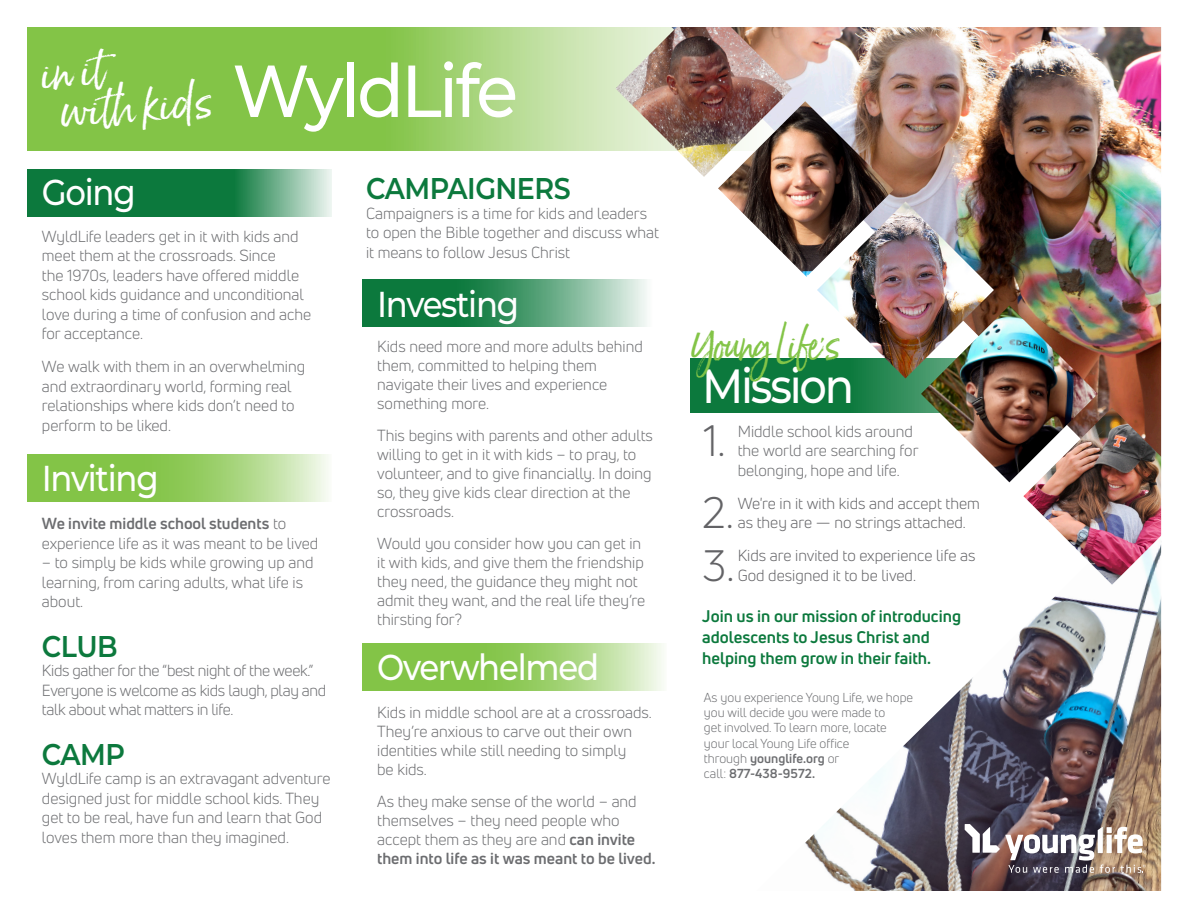
<style>
.page{position:relative;width:1188px;height:918px;background:#fff}
.page>*{position:absolute;margin:0;border:0;box-sizing:border-box;transform-origin:0 0}
.t1{font:500 73.5px "Montserrat";letter-spacing:-.04em;color:#fff;scale:.93 1}
.t2{font:500 48px "Montserrat";letter-spacing:-.05em;color:#fff;scale:.9 1}
.t3{font:46.35px "Born Ready";color:#fff}
.t4{font:43.65px "Born Ready";letter-spacing:-.04em;color:#83c447;scale:.9 1}
.t5{font:43.05px "Uni Neue";color:#636366}
.t6{font:500 36px "Montserrat";letter-spacing:-.04em;color:#fff;scale:.9 1}
.t7{font:600 30px "Montserrat";letter-spacing:-.02em;color:#0c793d;scale:.9 1}
.t8{font:700 16.5px/21px "Uni Neue";color:#0c793d}
.t9{font:15.75px/19.5px "Uni Neue";color:#6c6d70}
.t10{font:15.75px/19.5px "Uni Neue";color:#636366}
.t11{font:15.75px/19.5px "Uni Neue";letter-spacing:-.02em;color:#6c6d70}
.t12{font:12.75px/15.3px "Uni Neue";color:#6c6d70}
.s1{font-weight:700}
</style>
<div class="page">
<img style="left:27px;top:27px;width:1135px;height:864px">
<p class="t3" style="left:39px;top:45px;width:65px;rotate:-4deg">in it</p>
<p class="t3" style="left:58px;top:83px;width:154px;rotate:-4deg">with kids</p>
<p class="t1" style="left:232px;top:40px;width:309px">WyldLife</p>
<p class="t6" style="left:42px;top:167px;width:106px">Going</p>
<p class="t9" style="left:42px;top:226px;width:271px">WyldLife leaders get in it with kids and meet them at the crossroads. Since<br>the 1970s, leaders have offered middle school kids guidance and unconditional love during a time of confusion and ache for acceptance.</p>
<p class="t9" style="left:42px;top:357px;width:265px">We walk with them in an overwhelming and extraordinary world, forming real relationships where kids don’t need to perform to be liked.</p>
<p class="t6" style="left:42px;top:453px;width:131px">Inviting</p>
<p class="t9" style="left:42px;top:514px;width:278px"><span class="s1">We invite middle school students</span> to experience life as it was meant to be lived</p>
<p class="t9" style="left:42px;top:553px;width:273px">– to simply be kids while growing up and learning, from caring adults, what life is about.</p>
<p class="t7" style="left:42px;top:625px;width:86px">CLUB</p>
<p class="t11" style="left:42px;top:661px;width:286px">Kids gather for the “best night of the week.”<br>Everyone is welcome as kids laugh, play and talk about what matters in life.</p>
<p class="t7" style="left:42px;top:733px;width:94px">CAMP</p>
<p class="t9" style="left:42px;top:769px;width:290px">WyldLife camp is an extravagant adventure designed just for middle school kids. They get to be real, have fun and learn that God loves them more than they imagined.</p>
<p class="t7" style="left:366px;top:168px;width:229px">CAMPAIGNERS</p>
<p class="t9" style="left:366px;top:203px;width:294px">Campaigners is a time for kids and leaders to open the Bible together and discuss what it means to follow Jesus Christ</p>
<p class="t6" style="left:377px;top:279px;width:159px">Investing</p>
<p class="t9" style="left:377px;top:337px;width:267px;line-height:18.9px">Kids need more and more adults behind them, committed to helping them navigate their lives and experience something more.</p>
<p class="t9" style="left:377px;top:426px;width:277px;line-height:18.9px">This begins with parents and other adults willing to get in it with kids – to pray, to volunteer, and to give financially. In doing so, they give kids clear direction at the crossroads.</p>
<p class="t9" style="left:377px;top:534px;width:270px;line-height:18.9px">Would you consider how you can get in it with kids, and give them the friendship they need, the guidance they might not admit they want, and the real life they’re thirsting for?</p>
<p class="t6" style="left:377px;top:642px;width:248px">Overwhelmed</p>
<p class="t9" style="left:377px;top:703px;width:276px;line-height:18.9px">Kids in middle school are at a crossroads.<br>They’re anxious to carve out their own identities while still needing to simply<br>be kids.</p>
<p class="t9" style="left:377px;top:792px;width:280px;line-height:18.9px">As they make sense of the world – and themselves – they need people who accept them as they are and <span class="s1">can invite them into life as it was meant to be lived.</span></p>
<p class="t4" style="left:692px;top:317px;width:167px">Young Life's</p>
<p class="t2" style="left:702px;top:353px;width:170px">Mission</p>
<p class="t5" style="left:703px;top:415px;width:24px">1.</p>
<p class="t9" style="left:738px;top:421px;width:182px">Middle school kids around the world are searching for belonging, hope and life.</p>
<p class="t5" style="left:702px;top:487px;width:33px">2.</p>
<p class="t10" style="left:738px;top:493px;width:244px">We're in it with kids and accept them as they are — no strings attached.</p>
<p class="t5" style="left:702px;top:540px;width:34px">3.</p>
<p class="t10" style="left:738px;top:546px;width:239px">Kids are invited to experience life as<br>God designed it to be lived.</p>
<p class="t8" style="left:702px;top:605px;width:260px">Join us in our mission of introducing adolescents to Jesus Christ and helping them grow in their faith.</p>
<p class="t12" style="left:704px;top:690px;width:211px">As you experience Young Life, we hope you will decide you were made to<br>get involved. To learn more, locate your local Young Life office<br>through <span class="s1">younglife.org</span> or<br>call: <span class="s1">877-438-9572.</span></p>
</div>
